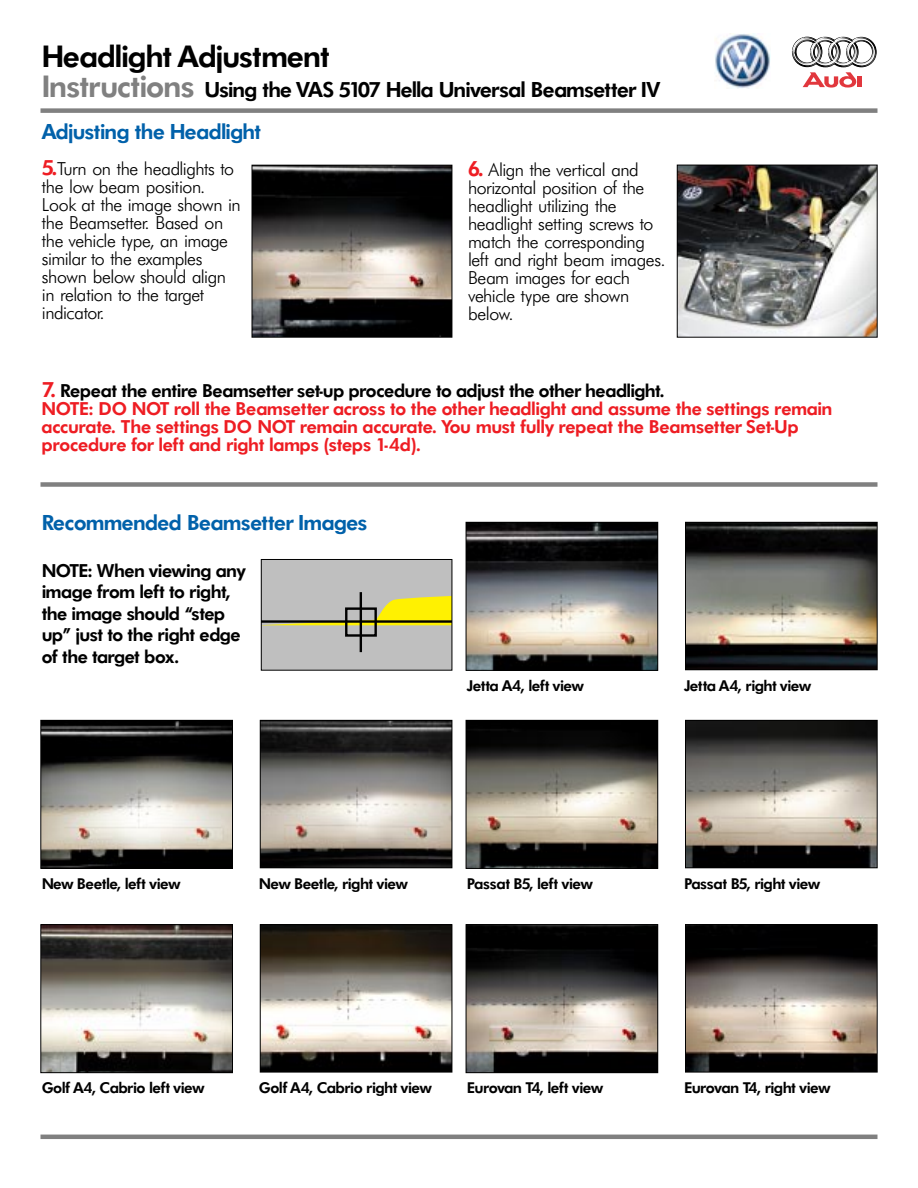
<style>
.page{position:relative;width:918px;height:1188px;background:#fff}
.page>*{position:absolute;margin:0;border:0;box-sizing:border-box;transform-origin:0 0}
.t1{font:800 30px "VW2 Futura";letter-spacing:.005em;color:#000}
.t2{font:800 21px/42.3px "VW2 Futura";color:#000}
.t3{font:800 21px "VW2 Futura";letter-spacing:.005em;color:#0161aa}
.t4{font:300 18px/18px "VW2 Futura";letter-spacing:-.02em;color:#000}
.t5{font:800 18px/18px "VW2 Futura";letter-spacing:.015em;color:#ee1d23}
.t6{font:800 18px/21.6px "VW2 Futura";letter-spacing:.005em;color:#000}
.t7{font:800 15px "VW2 Futura";letter-spacing:.005em;color:#000}
.s1{font-size:30px;color:#808080}
.s2{color:#0161aa}
.s3{font-weight:800;font-size:21px;color:#ee1d23}
.s4{font-size:21px}
.s5{color:#000}
</style>
<div class="page">
<div style="left:40px;top:108px;width:838px;height:5px;background:#808080"></div>
<img style="left:254px;top:167px;width:196px;height:168px">
<div style="left:252px;top:165px;width:200px;height:172px;border:1px solid #000"></div>
<img style="left:43px;top:722px;width:188px;height:145px">
<div style="left:41px;top:720px;width:192px;height:149px;border:1px solid #000"></div>
<img style="left:262px;top:722px;width:188px;height:144px">
<div style="left:260px;top:720px;width:192px;height:148px;border:1px solid #000"></div>
<img style="left:679px;top:167px;width:196px;height:168px">
<div style="left:677px;top:165px;width:200px;height:172px;border:1px solid #000"></div>
<img style="left:43px;top:926px;width:188px;height:145px">
<div style="left:41px;top:924px;width:192px;height:149px;border:1px solid #000"></div>
<img style="left:262px;top:926px;width:188px;height:144px">
<div style="left:260px;top:924px;width:192px;height:148px;border:1px solid #000"></div>
<img style="left:468px;top:524px;width:188px;height:145px">
<div style="left:466px;top:522px;width:192px;height:149px;border:1px solid #000"></div>
<img style="left:687px;top:524px;width:188px;height:144px">
<div style="left:685px;top:522px;width:192px;height:148px;border:1px solid #000"></div>
<img style="left:468px;top:722px;width:188px;height:145px">
<div style="left:466px;top:720px;width:192px;height:149px;border:1px solid #000"></div>
<img style="left:687px;top:722px;width:188px;height:144px">
<div style="left:685px;top:720px;width:192px;height:148px;border:1px solid #000"></div>
<img style="left:468px;top:926px;width:188px;height:145px">
<div style="left:466px;top:924px;width:192px;height:149px;border:1px solid #000"></div>
<img style="left:687px;top:926px;width:188px;height:144px">
<div style="left:685px;top:924px;width:192px;height:148px;border:1px solid #000"></div>
<hr style="left:40px;top:1135px;width:838px;height:4px;background:#808080">
<div style="left:40px;top:482px;width:838px;height:5px;background:#808080"></div>
<svg style="left:263px;top:561px;width:187px;height:107px;background:#c5c3ac"></svg>
<hr style="left:360px;top:592px;width:2px;height:60px;background:#000">
<hr style="left:262px;top:620px;width:190px;height:3px;background:#000">
<div style="left:345px;top:607px;width:32px;height:30px;border:2px solid #000"></div>
<div style="left:261px;top:559px;width:191px;height:111px;border:1px solid #000"></div>
<img style="left:715px;top:34px;width:55px;height:55px">
<svg style="left:792px;top:37px;width:84px;height:51px"></svg>
<h1 class="t1" style="left:42px;top:45px;width:289px">Headlight Adjustment</h1>
<p class="t2" style="left:42px;top:70px;width:620px"><span class="s1">Instructions</span> Using the VAS 5107 Hella Universal Beamsetter IV<br><span class="s2">Adjusting the Headlight</span></p>
<p class="t4" style="left:42px;top:162px;width:200px"><span class="s3">5.</span>Turn on the headlights to the low beam position.<br>Look at the image shown in the Beamsetter. Based on the vehicle type, an image similar to the examples shown below should align in relation to the target indicator.</p>
<p class="t4" style="left:468px;top:162px;width:199px"><span class="s3">6.</span> Align the vertical and horizontal position of the headlight utilizing the headlight setting screws to match the corresponding left and right beam images.<br>Beam images for each vehicle type are shown below.</p>
<p class="t5" style="left:42px;top:384px;width:792px"><span class="s4">7.</span> <span class="s5">Repeat the entire Beamsetter set-up procedure to adjust the other headlight.<br></span>NOTE: DO NOT roll the Beamsetter across to the other headlight and assume the settings remain accurate. The settings DO NOT remain accurate. You must fully repeat the Beamsetter Set-Up procedure for left and right lamps (steps 1-4d).</p>
<p class="t3" style="left:42px;top:515px;width:326px">Recommended Beamsetter Images</p>
<p class="t6" style="left:42px;top:561px;width:205px">NOTE: When viewing any image from left to right, the image should “step up” just to the right edge of the target box.</p>
<p class="t7" style="left:467px;top:680px;width:118px">Jetta A4, left view</p>
<p class="t7" style="left:684px;top:680px;width:128px">Jetta A4, right view</p>
<p class="t7" style="left:42px;top:878px;width:140px">New Beetle, left view</p>
<p class="t7" style="left:259px;top:878px;width:150px">New Beetle, right view</p>
<p class="t7" style="left:467px;top:878px;width:127px">Passat B5, left view</p>
<p class="t7" style="left:684px;top:878px;width:137px">Passat B5, right view</p>
<p class="t7" style="left:42px;top:1082px;width:164px">Golf A4, Cabrio left view</p>
<p class="t7" style="left:259px;top:1082px;width:174px">Golf A4, Cabrio right view</p>
<p class="t7" style="left:467px;top:1082px;width:137px">Eurovan T4, left view</p>
<p class="t7" style="left:684px;top:1082px;width:147px">Eurovan T4, right view</p>
</div>
